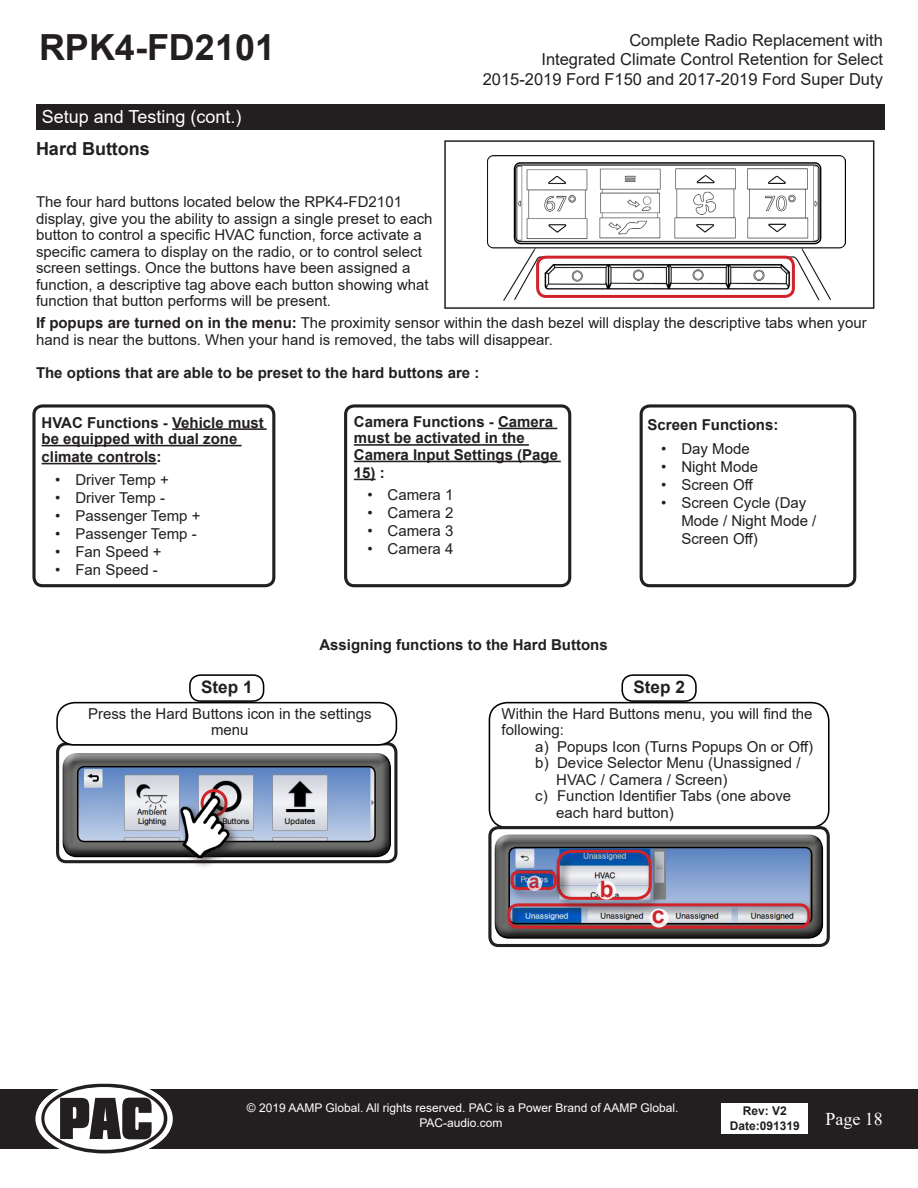
<style>
.page{position:relative;width:918px;height:1188px;background:#fff}
.page>*{position:absolute;margin:0;border:0;box-sizing:border-box;transform-origin:0 0}
.t1{font:700 36px "Arial";color:#231f20}
.t2{font:700 23.1px "Arial";color:#d1232a}
.t3{font:700 22.5px "Arial";color:#d1232a}
.t4{font:700 19.2px "Arial";color:#d1232a}
.t5{font:18px "Arial";color:#fff}
.t6{font:700 18px "Arial";color:#231f20}
.t7{font:18px "Times New Roman";color:#fff}
.t8{font:700 17.1px "Arial";color:#231f20}
.t9{font:16.5px/19.8px "Arial";color:#231f20;text-align:right}
.t10{font:15px/16.5px "Arial";color:#231f20}
.t11{font:700 15px/16.5px "Arial";color:#231f20}
.t12{font:12px/14.4px "Arial";color:#fff;text-align:center}
.t13{font:700 12px/14.4px "Arial";color:#231f20;text-align:center}
.s1{font-weight:700}
</style>
<div class="page">
<div style="left:0;top:1089px;width:918px;height:60px;background:#231f20"></div>
<svg style="left:39px;top:1083px;width:130px;height:71px"></svg>
<div style="left:721px;top:1104px;width:87px;height:30px;background:#fff"></div>
<img style="left:487px;top:156px;width:359px;height:145px">
<div style="left:536px;top:256px;width:259px;height:42px;border:3px solid #d1232a;border-radius:9px"></div>
<div style="left:444px;top:140px;width:430px;height:169px;border:2px solid #231f20"></div>
<div style="left:36px;top:105px;width:848px;height:25px;background:#231f20"></div>
<div style="left:61px;top:751px;width:330px;height:98px;background:#fff;opacity:.75"></div>
<div style="left:61px;top:755px;width:330px;height:103px;background:#231f20;opacity:.75"></div>
<img style="left:78px;top:767px;width:297px;height:75px">
<div style="left:77px;top:766px;width:299px;height:76px;border:2px solid #000;border-radius:7px"></div>
<div style="left:201px;top:789px;width:27px;height:28px;border:3px solid #d1232a;border-radius:50%"></div>
<div style="left:177px;top:792px;width:64px;height:78px;background:#231f20;opacity:.7"></div>
<img style="left:180px;top:795px;width:49px;height:62px">
<div style="left:56px;top:742px;width:341px;height:121px;border:3px solid #231f20;border-radius:9px"></div>
<div style="left:57px;top:703px;width:339px;height:42px;background:#fff;border-radius:18px"></div>
<div style="left:56px;top:702px;width:341px;height:44px;border:2px solid #000;border-radius:18px"></div>
<div style="left:189px;top:674px;width:75px;height:28px;border:2px solid #000;border-radius:10px"></div>
<div style="left:489px;top:702px;width:341px;height:126px;border:2px solid #000;border-radius:18px"></div>
<div style="left:621px;top:674px;width:76px;height:28px;border:2px solid #000;border-radius:10px"></div>
<div style="left:488px;top:826px;width:342px;height:121px;border:3px solid #231f20;border-radius:9px"></div>
<div style="left:493px;top:832px;width:330px;height:99px;background:#fff;opacity:.75"></div>
<div style="left:493px;top:837px;width:330px;height:102px;background:#231f20;opacity:.75"></div>
<img style="left:509px;top:848px;width:301px;height:52px">
<div style="left:508px;top:847px;width:304px;height:77px;border:2px solid #000;border-radius:7px"></div>
<div style="left:504px;top:900px;width:319px;height:42px;background:#231f20;opacity:.75"></div>
<div style="left:507px;top:903px;width:303px;height:26px;border:3px solid #d1232a;border-radius:9px"></div>
<svg style="left:649px;top:909px;width:20px;height:19px"></svg>
<div style="left:553px;top:846px;width:111px;height:67px;background:#231f20;opacity:.75"></div>
<div style="left:557px;top:850px;width:95px;height:50px;border:3px solid #d1232a;border-radius:14px"></div>
<svg style="left:597px;top:881px;width:19px;height:19px"></svg>
<div style="left:507px;top:867px;width:63px;height:36px;background:#231f20;opacity:.75"></div>
<div style="left:511px;top:871px;width:46px;height:19px;border:3px solid #d1232a;border-radius:6px"></div>
<svg style="left:527px;top:876px;width:15px;height:15px"></svg>
<hr style="left:172px;top:428px;width:95px;height:2px;background:#231f20">
<hr style="left:42px;top:445px;width:200px;height:1px;background:#231f20">
<hr style="left:42px;top:463px;width:115px;height:1px;background:#231f20">
<div style="left:32px;top:404px;width:243px;height:183px;border:3px solid #231f20;border-radius:9px"></div>
<hr style="left:498px;top:428px;width:59px;height:1px;background:#231f20">
<hr style="left:354px;top:444px;width:175px;height:2px;background:#231f20">
<hr style="left:354px;top:461px;width:207px;height:1px;background:#231f20">
<svg style="left:354px;top:479px;width:22px;height:1px"></svg>
<div style="left:344px;top:404px;width:227px;height:183px;border:3px solid #231f20;border-radius:9px"></div>
<div style="left:640px;top:404px;width:216px;height:183px;border:3px solid #231f20;border-radius:9px"></div>
<h1 class="t1" style="left:39px;top:22px;width:238px">RPK4-FD2101</h1>
<p class="t5" style="left:42px;top:105px;width:201px">Setup and Testing (cont.)</p>
<p class="t6" style="left:36px;top:136px;width:115px">Hard Buttons</p>
<p class="t10" style="left:36px;top:194px;width:398px">The four hard buttons located below the RPK4-FD2101 display, give you the ability to assign a single preset to each button to control a specific HVAC function, force activate a specific camera to display on the radio, or to control select screen settings. Once the buttons have been assigned a function, a descriptive tag above each button showing what function that button performs will be present.</p>
<p class="t9" style="left:483px;top:30px;width:402px">Complete Radio Replacement with<br>Integrated Climate Control Retention for Select<br>2015-2019 Ford F150 and 2017-2019 Ford Super Duty</p>
<p class="t10" style="left:36px;top:315px;width:832px"><span class="s1">If popups are turned on in the menu:</span> The proximity sensor within the dash bezel will display the descriptive tabs when your hand is near the buttons. When your hand is removed, the tabs will disappear.</p>
<p class="t11" style="left:36px;top:364px;width:445px">The options that are able to be preset to the hard buttons are :</p>
<p class="t11" style="left:42px;top:414px;width:224px">HVAC Functions - Vehicle must be equipped with dual zone</p>
<p class="t11" style="left:42px;top:449px;width:122px">climate controls:</p>
<p class="t10" style="left:55px;top:471px;width:115px">• Driver Temp +</p>
<p class="t10" style="left:55px;top:489px;width:111px">• Driver Temp -</p>
<p class="t10" style="left:55px;top:507px;width:147px">• Passenger Temp +</p>
<p class="t10" style="left:55px;top:525px;width:143px">• Passenger Temp -</p>
<p class="t10" style="left:55px;top:543px;width:108px">• Fan Speed +</p>
<p class="t10" style="left:55px;top:561px;width:104px">• Fan Speed -</p>
<p class="t8" style="left:201px;top:675px;width:53px">Step 1</p>
<p class="t11" style="left:354px;top:413px;width:206px">Camera Functions - Camera must be activated in the<br>Camera Input Settings (Page</p>
<p class="t11" style="left:354px;top:464px;width:32px">15) :</p>
<p class="t10" style="left:367px;top:487px;width:88px">• Camera 1</p>
<p class="t10" style="left:367px;top:505px;width:88px">• Camera 2</p>
<p class="t10" style="left:367px;top:523px;width:88px">• Camera 3</p>
<p class="t10" style="left:367px;top:541px;width:88px">• Camera 4</p>
<p class="t11" style="left:648px;top:417px;width:132px">Screen Functions:</p>
<p class="t10" style="left:661px;top:441px;width:90px">• Day Mode</p>
<p class="t10" style="left:661px;top:459px;width:98px">• Night Mode</p>
<p class="t10" style="left:661px;top:477px;width:94px">• Screen Off</p>
<p class="t10" style="left:681px;top:494px;width:137px;line-height:18px;text-indent:-20px">• Screen Cycle (Day<br>Mode / Night Mode /<br>Screen Off)</p>
<p class="t11" style="left:319px;top:636px;width:290px">Assigning functions to the Hard Buttons</p>
<p class="t8" style="left:633px;top:675px;width:53px">Step 2</p>
<p class="t10" style="left:88px;top:705px;width:285px;text-align:center">Press the Hard Buttons icon in the settings menu</p>
<p class="t10" style="left:502px;top:705px;width:312px">Within the Hard Buttons menu, you will find the following:</p>
<p class="t10" style="left:535px;top:738px;width:279px">a) Popups Icon (Turns Popups On or Off)</p>
<p class="t10" style="left:556px;top:755px;width:246px;text-indent:-21px">b) Device Selector Menu (Unassigned /<br>HVAC / Camera / Screen)</p>
<p class="t10" style="left:535px;top:788px;width:257px">c) Function Identifier Tabs (one above</p>
<p class="t10" style="left:556px;top:804px;width:119px">each hard button)</p>
<p class="t4" style="left:529px;top:867px;width:12px">a</p>
<p class="t3" style="left:600px;top:873px;width:15px">b</p>
<p class="t2" style="left:652px;top:899px;width:14px">c</p>
<p class="t12" style="left:247px;top:1101px;width:433px">© 2019 AAMP Global. All rights reserved. PAC is a Power Brand of AAMP Global.<br>PAC-audio.com</p>
<p class="t7" style="left:825px;top:1106px;width:59px">Page 18</p>
<p class="t13" style="left:730px;top:1104px;width:72px">Rev: V2<br>Date:091319</p>
</div>
